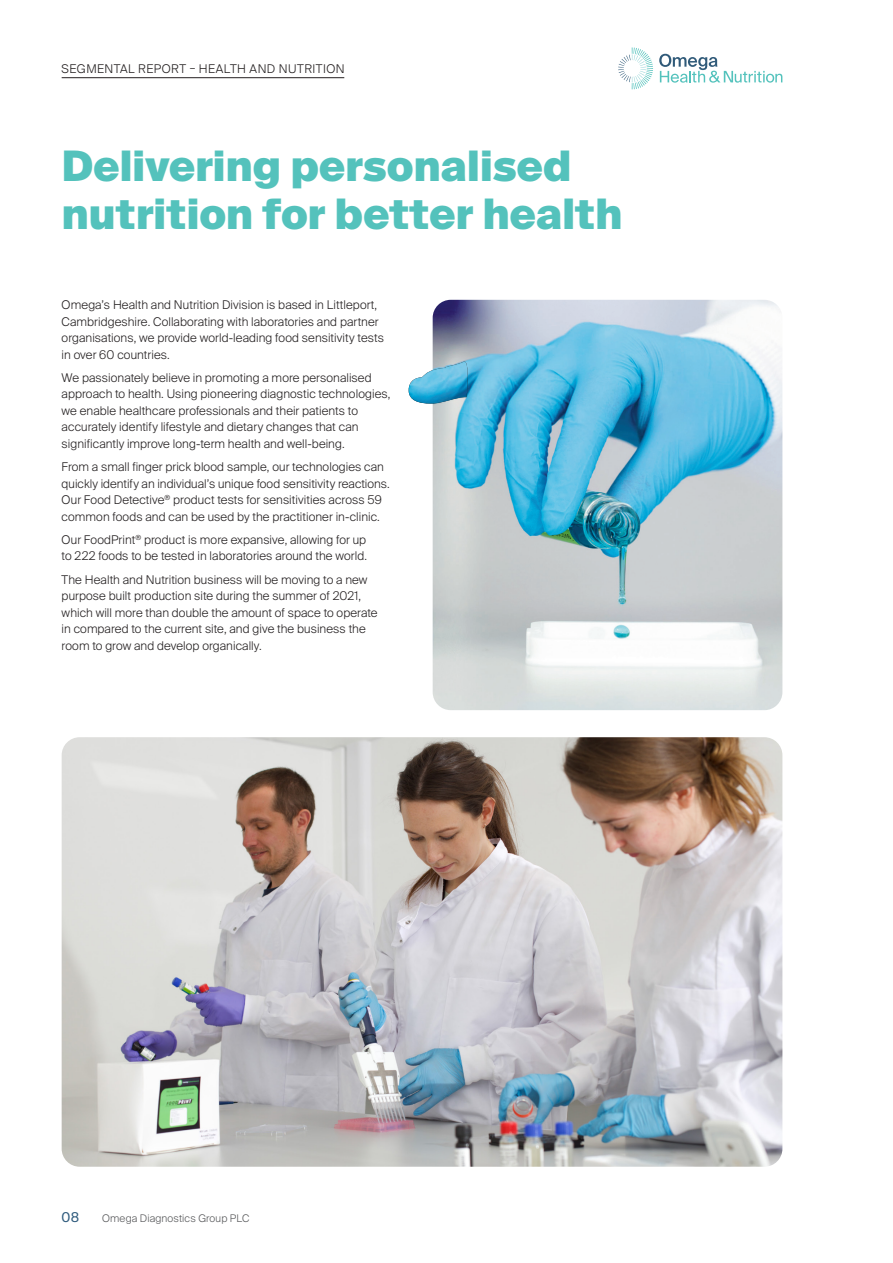
<style>
.page{position:relative;width:893px;height:1263px;background:#fff}
.page>*{position:absolute;margin:0;border:0;box-sizing:border-box;transform-origin:0 0}
.Large_Intro_Text{font:900 42px/48px "Suisse Intl";letter-spacing:-.01em;color:#54c2bc}
.t1{font:13.5px "Suisse Intl";color:#2f5b7d}
.Body_Text{font:300 12px/16.5px "Suisse Intl";letter-spacing:.005em;color:#231f20}
.Page_Title{font:300 12px "Suisse Intl";letter-spacing:.04em;color:#231f20}
.t2{font:300 10.5px "Suisse Intl";letter-spacing:.01em;color:#57585a}
</style>
<div class="page">
<img style="left:62px;top:737px;width:720px;height:430px">
<hr style="left:62px;top:77px;width:282px;height:1px;background:#231f20">
<img style="left:433px;top:300px;width:349px;height:410px">
<svg style="left:432px;top:358px;width:38px;height:46px"></svg>
<img style="left:409px;top:361px;width:60px;height:43px">
<svg style="left:618px;top:48px;width:35px;height:41px"></svg>
<svg style="left:659px;top:54px;width:123px;height:29px"></svg>
<p class="Page_Title" style="left:62px;top:62px;width:284px">SEGMENTAL REPORT – HEALTH AND NUTRITION</p>
<p class="Large_Intro_Text" style="left:62px;top:143px;width:562px">Delivering personalised nutrition for better health</p>
<p class="Body_Text" style="left:62px;top:297px;width:324px">Omega’s Health and Nutrition Division is based in Littleport, Cambridgeshire. Collaborating with laboratories and partner organisations, we provide world-leading food sensitivity tests in over 60 countries.</p>
<p class="Body_Text" style="left:62px;top:369px;width:330px">We passionately believe in promoting a more personalised approach to health. Using pioneering diagnostic technologies, we enable healthcare professionals and their patients to accurately identify lifestyle and dietary changes that can significantly improve long-term health and well-being.</p>
<p class="Body_Text" style="left:62px;top:459px;width:330px">From a small finger prick blood sample, our technologies can quickly identify an individual’s unique food sensitivity reactions.<br>Our Food Detective<sup>®</sup> product tests for sensitivities across 59 common foods and can be used by the practitioner in-clinic.</p>
<p class="Body_Text" style="left:62px;top:531px;width:307px">Our FoodPrint<sup>®</sup> product is more expansive, allowing for up to 222 foods to be tested in laboratories around the world.</p>
<p class="Body_Text" style="left:62px;top:571px;width:317px">The Health and Nutrition business will be moving to a new purpose built production site during the summer of 2021, which will more than double the amount of space to operate in compared to the current site, and give the business the room to grow and develop organically.</p>
<p class="t1" style="left:62px;top:1210px;width:19px">08</p>
<p class="t2" style="left:102px;top:1212px;width:149px">Omega Diagnostics Group PLC</p>
</div>
